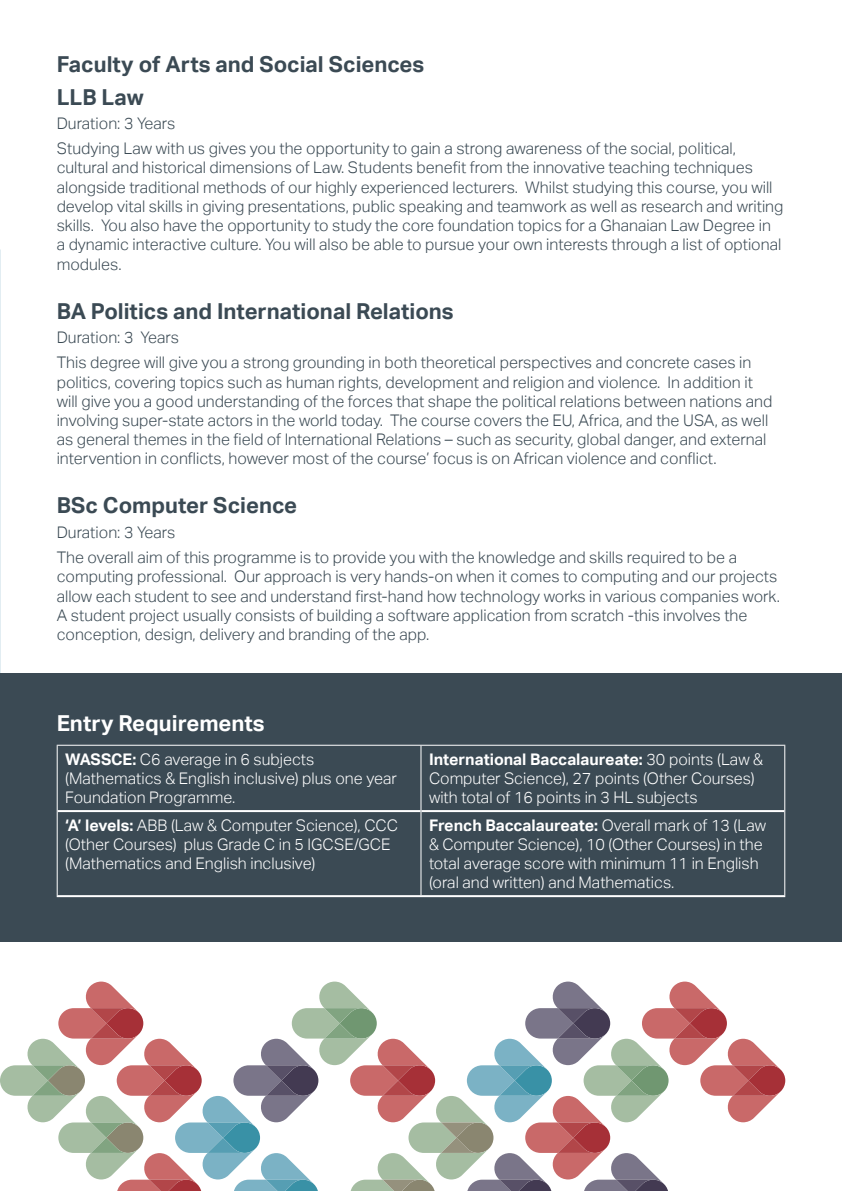
<style>
.page{position:relative;width:842px;height:1191px;background:#fff}
.page>*{position:absolute;margin:0;border:0;box-sizing:border-box;transform-origin:0 0}
.Header_2{font:700 22px "Aktiv Grotesk";color:#3b4a54}
.Header_2-2{font:700 22px "Aktiv Grotesk";color:#fff}
.Body{font:300 16px/19.2px "Aktiv Grotesk";color:#3b4a54}
.Body-2{font:300 16px/19.2px "Aktiv Grotesk";color:#fff}
.s1{font-weight:700}
</style>
<div class="page">
<div style="left:0;top:672px;width:842px;height:269px;background:#3b4a54"></div>
<svg style="left:0;top:981px;width:785px;height:210px"></svg>
<hr style="left:58px;top:810px;width:362px;height:2px;background:#fff">
<hr style="left:421px;top:810px;width:363px;height:2px;background:#fff">
<hr style="left:57px;top:895px;width:364px;height:2px;background:#fff">
<hr style="left:421px;top:895px;width:364px;height:2px;background:#fff">
<hr style="left:57px;top:744px;width:364px;height:1px;background:#fff">
<hr style="left:57px;top:745px;width:1px;height:66px;background:#fff">
<hr style="left:421px;top:744px;width:364px;height:1px;background:#fff">
<hr style="left:420px;top:745px;width:1px;height:66px;background:#fff">
<hr style="left:784px;top:745px;width:1px;height:66px;background:#fff">
<hr style="left:57px;top:811px;width:1px;height:84px;background:#fff">
<hr style="left:420px;top:811px;width:1px;height:84px;background:#fff">
<hr style="left:784px;top:811px;width:1px;height:84px;background:#fff">
<p class="Header_2" style="left:57px;top:52px;width:369px">Faculty of Arts and Social Sciences</p>
<p class="Header_2" style="left:57px;top:84px;width:89px">LLB Law</p>
<p class="Body" style="left:57px;top:114px;width:120px">Duration: 3 Years</p>
<p class="Body" style="left:57px;top:139px;width:728px">Studying Law with us gives you the opportunity to gain a strong awareness of the social, political, cultural and historical dimensions of Law. Students benefit from the innovative teaching techniques alongside traditional methods of our highly experienced lecturers. Whilst studying this course, you will develop vital skills in giving presentations, public speaking and teamwork as well as research and writing skills. You also have the opportunity to study the core foundation topics for a Ghanaian Law Degree in<br>a dynamic interactive culture. You will also be able to pursue your own interests through a list of optional modules.</p>
<p class="Header_2" style="left:57px;top:298px;width:399px">BA Politics and International Relations</p>
<p class="Body" style="left:57px;top:328px;width:124px">Duration: 3 Years</p>
<p class="Body" style="left:57px;top:353px;width:717px">This degree will give you a strong grounding in both theoretical perspectives and concrete cases in politics, covering topics such as human rights, development and religion and violence. In addition it will give you a good understanding of the forces that shape the political relations between nations and involving super-state actors in the world today. The course covers the EU, Africa, and the USA, as well as general themes in the field of International Relations – such as security, global danger, and external intervention in conflicts, however most of the course’ focus is on African violence and conflict.</p>
<p class="Header_2" style="left:57px;top:493px;width:242px">BSc Computer Science</p>
<p class="Body" style="left:57px;top:523px;width:120px">Duration: 3 Years</p>
<p class="Body" style="left:57px;top:548px;width:725px">The overall aim of this programme is to provide you with the knowledge and skills required to be a computing professional. Our approach is very hands-on when it comes to computing and our projects allow each student to see and understand first-hand how technology works in various companies work.<br>A student project usually consists of building a software application from scratch -this involves the conception, design, delivery and branding of the app.</p>
<p class="Header_2-2" style="left:57px;top:710px;width:210px">Entry Requirements</p>
<p class="Body-2" style="left:65px;top:749px;width:333px"><span class="s1">WASSCE:</span> C6 average in 6 subjects (Mathematics &amp; English inclusive) plus one year<br>Foundation Programme.</p>
<p class="Body-2" style="left:429px;top:749px;width:336px"><span class="s1">International Baccalaureate:</span> 30 points (Law &amp;<br>Computer Science), 27 points (Other Courses) with total of 16 points in 3 HL subjects</p>
<p class="Body-2" style="left:65px;top:815px;width:334px"><span class="s1">‘A’ levels:</span> ABB (Law &amp; Computer Science), CCC (Other Courses) plus Grade C in 5 IGCSE/GCE (Mathematics and English inclusive)</p>
<p class="Body-2" style="left:429px;top:815px;width:339px"><span class="s1">French Baccalaureate:</span> Overall mark of 13 (Law &amp; Computer Science), 10 (Other Courses) in the total average score with minimum 11 in English (oral and written) and Mathematics.</p>
</div>
